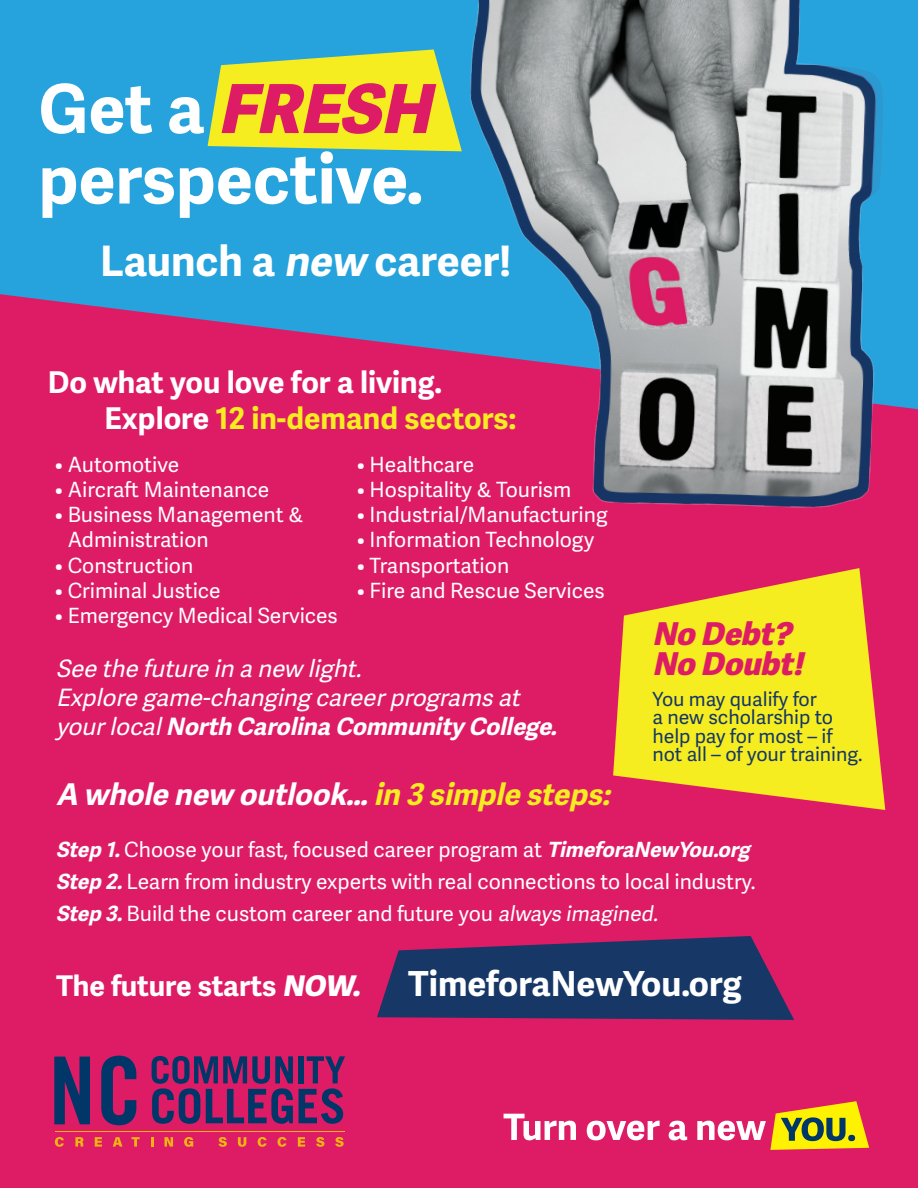
<style>
.page{position:relative;width:918px;height:1188px;background:#fff}
.page>*{position:absolute;margin:0;border:0;box-sizing:border-box;transform-origin:0 0}
.t1{font:700 67.65px "Adelle Sans";color:#fff}
.t2{font:italic 800 67.65px "Adelle Sans";color:#de1c66}
.t3{font:700 42px "Adelle Sans";color:#fff}
.t4{font:700 34.5px "Adelle Sans";color:#fff}
.t5{font:italic 800 31.5px "Adelle Sans";color:#de1c66}
.t6{font:italic 700 30px "Adelle Sans";color:#fff}
.t7{font:700 30px "Adelle Sans";color:#f6ed21}
.t8{font:700 30px "Adelle Sans";color:#fff}
.t9{font:italic 24px/28.8px "Adelle Sans";color:#fff}
.t10{font:21px/25.2px "Adelle Sans";color:#fff}
.t11{font:19.5px/18.3px "Adelle Sans";color:#173866}
.s1{font-weight:700;font-style:normal;color:#fff}
.s2{font-style:italic}
.s3{color:#fff}
.s4{font-weight:700}
.s5{color:#f6ed21}
.s6{font-weight:700;font-style:italic}
.s7{font-size:28.5px}
.s8{font-weight:800;font-style:italic;font-size:28.5px}
</style>
<div class="page">
<div style="left:0;top:0;width:918px;height:561px;background:#26a3dc"></div>
<div style="left:0;top:294px;width:918px;height:894px;background:#de1c66"></div>
<img style="left:305px;top:0;width:613px;height:537px">
<svg style="left:208px;top:49px;width:254px;height:102px"></svg>
<svg style="left:377px;top:936px;width:417px;height:84px;background:#383366"></svg>
<svg style="left:613px;top:568px;width:272px;height:242px;background:#f0bb31"></svg>
<svg style="left:504px;top:1114px;width:72px;height:26px"></svg>
<svg style="left:587px;top:1121px;width:73px;height:19px"></svg>
<svg style="left:669px;top:1121px;width:18px;height:19px"></svg>
<svg style="left:697px;top:1101px;width:172px;height:49px;background:#d67d51"></svg>
<div style="left:848px;top:1135px;width:7px;height:6px;background:#003768;border-radius:50%"></div>
<div style="left:298px;top:1056px;width:5px;height:27px;background:#003768"></div>
<svg style="left:152px;top:1056px;width:141px;height:68px;background:#752866"></svg>
<svg style="left:299px;top:1056px;width:46px;height:68px;background:#7c2766"></svg>
<svg style="left:54px;top:1057px;width:36px;height:67px;background:#383067"></svg>
<svg style="left:101px;top:1056px;width:35px;height:69px;background:#5d2b67"></svg>
<svg style="left:55px;top:1137px;width:9px;height:10px"></svg>
<svg style="left:75px;top:1137px;width:8px;height:10px"></svg>
<svg style="left:95px;top:1137px;width:7px;height:10px"></svg>
<svg style="left:113px;top:1137px;width:9px;height:10px"></svg>
<svg style="left:132px;top:1137px;width:8px;height:10px"></svg>
<svg style="left:151px;top:1137px;width:2px;height:10px"></svg>
<svg style="left:165px;top:1137px;width:8px;height:10px"></svg>
<svg style="left:184px;top:1137px;width:9px;height:10px"></svg>
<svg style="left:219px;top:1137px;width:8px;height:10px"></svg>
<svg style="left:238px;top:1137px;width:8px;height:10px"></svg>
<svg style="left:258px;top:1137px;width:9px;height:10px"></svg>
<svg style="left:277px;top:1137px;width:9px;height:10px"></svg>
<svg style="left:298px;top:1137px;width:7px;height:10px"></svg>
<svg style="left:316px;top:1137px;width:8px;height:10px"></svg>
<svg style="left:335px;top:1137px;width:9px;height:10px"></svg>
<hr style="left:55px;top:1131px;width:289px;height:1px;background:#f1b312">
<p class="t2" style="left:39px;top:67px;width:411px"><span class="s1">G e t a</span> FRESH</p>
<p class="t1" style="left:39px;top:139px;width:386px">perspective.</p>
<p class="t3" style="left:100px;top:236px;width:413px">Launch a <span class="s2">new</span> career!</p>
<p class="t8" style="left:48px;top:364px;width:396px">Do what you love for a living.</p>
<p class="t7" style="left:104px;top:400px;width:414px"><span class="s3">Explore</span> 12 in-demand sectors:</p>
<p class="t10" style="left:55px;top:452px;width:126px">• Automotive</p>
<p class="t10" style="left:55px;top:478px;width:216px">• Aircraft Maintenance</p>
<p class="t10" style="left:68px;top:503px;width:237px;text-indent:-13px">• Business Management &amp;<br>Administration</p>
<p class="t10" style="left:55px;top:553px;width:140px">• Construction</p>
<p class="t10" style="left:55px;top:578px;width:167px">• Criminal Justice</p>
<p class="t10" style="left:55px;top:604px;width:285px">• Emergency Medical Services</p>
<p class="t10" style="left:357px;top:452px;width:119px">• Healthcare</p>
<p class="t10" style="left:357px;top:478px;width:216px">• Hospitality &amp; Tourism</p>
<p class="t10" style="left:357px;top:503px;width:252px">• Industrial/Manufacturing</p>
<p class="t10" style="left:357px;top:528px;width:239px">• Information Technology</p>
<p class="t10" style="left:357px;top:553px;width:154px">• Transportation</p>
<p class="t10" style="left:357px;top:578px;width:249px">• Fire and Rescue Services</p>
<p class="t9" style="left:56px;top:655px;width:508px">See the future in a new light.<br>Explore game-changing careerprograms at yourlocal<span class="s4">North Carolina Community College.</span></p>
<p class="t5" style="left:652px;top:614px;width:148px">No Debt?</p>
<p class="t5" style="left:652px;top:644px;width:161px">No Doubt!</p>
<p class="t11" style="left:652px;top:691px;width:212px">You may qualify for<br>a new scholarship to help pay for most – if not all – of your training.</p>
<p class="t6" style="left:56px;top:776px;width:563px">A whole new outlook… <span class="s5">in 3 simple steps:</span></p>
<p class="t10" style="left:56px;top:838px;width:701px"><span class="s6">Step 1.</span>Choose your fast, focused career program at <span class="s6">TimeforaNewYou.org</span></p>
<p class="t10" style="left:56px;top:869px;width:701px"><span class="s6">Step 2.</span>Learn from industry experts with real connections to local industry.</p>
<p class="t10" style="left:56px;top:901px;width:607px"><span class="s6">Step 3.</span>Build the custom career and future you <span class="s2">always imagined.</span></p>
<p class="t4" style="left:56px;top:963px;width:687px"><span class="s7">The future starts</span> <span class="s8">NOW.</span> TimeforaNewYou.org</p>
</div>
